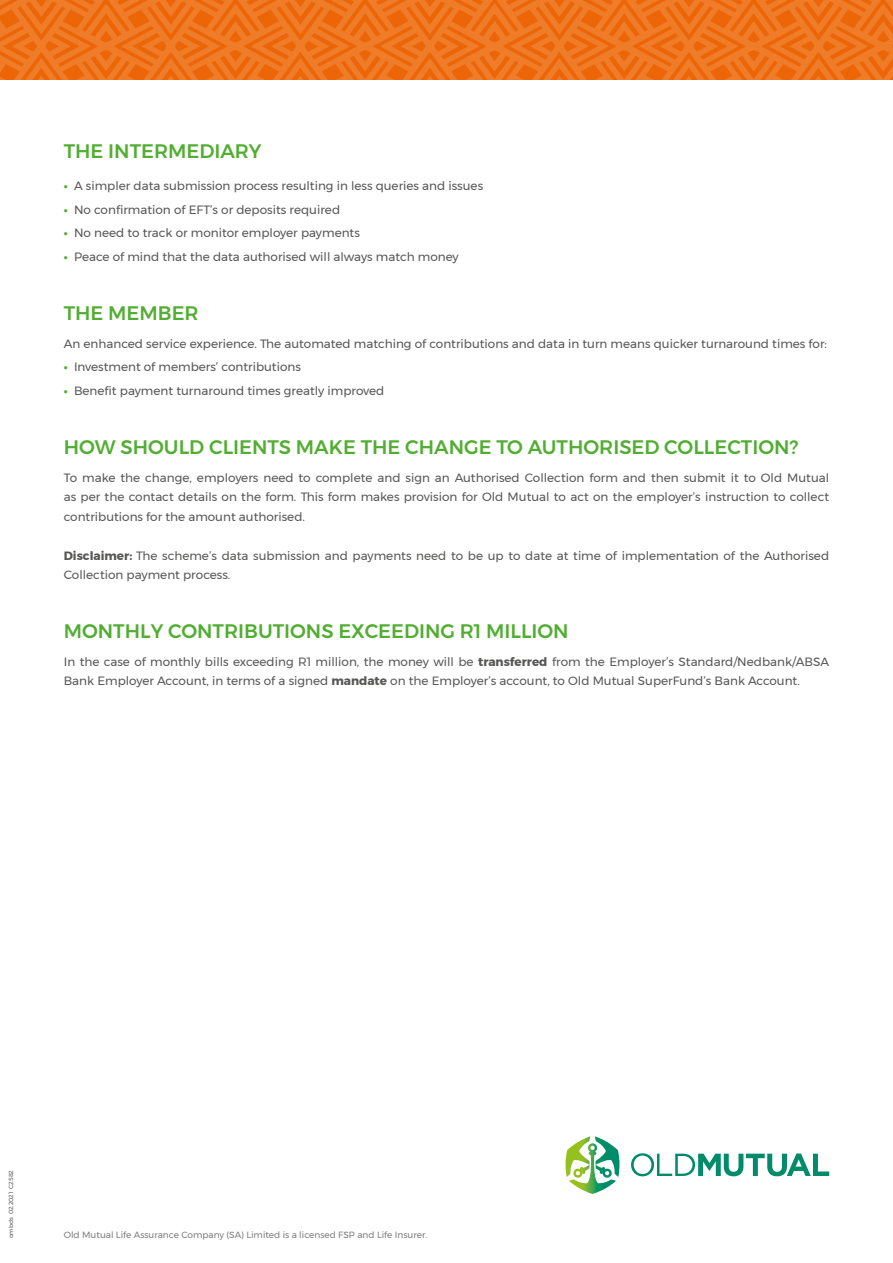
<style>
.page{position:relative;width:893px;height:1263px;background:#fff}
.page>*{position:absolute;margin:0;border:0;box-sizing:border-box;transform-origin:0 0}
.t1{font:500 19.5px "Montserrat";color:#52ae32}
.t2{font:12px/19.5px "Montserrat";color:#575756}
.t3{font:9px "Montserrat";color:#7e7e7d}
.t4{font:6px "Montserrat";color:#575756}
.s1{font-weight:700;color:#52ae32}
.s2{font-weight:700}
</style>
<div class="page">
<svg style="left:0;top:0;width:893px;height:80px;fill:#ef7b29"></svg>
<svg style="left:566px;top:1136px;width:53px;height:58px"></svg>
<svg style="left:631px;top:1153px;width:198px;height:23px"></svg>
<h1 class="t1" style="left:64px;top:135px;width:199px">THE INTERMEDIARY</h1>
<p class="t2" style="left:64px;top:176px;width:421px"><span class="s1">•</span> A simpler data submission process resulting in less queries and issues</p>
<p class="t2" style="left:64px;top:199px;width:278px"><span class="s1">•</span> No confirmation of EFT’s or deposits required</p>
<p class="t2" style="left:64px;top:223px;width:298px"><span class="s1">•</span> No need to track or monitor employer payments</p>
<p class="t2" style="left:64px;top:247px;width:396px"><span class="s1">•</span> Peace of mind that the data authorised will always match money</p>
<h1 class="t1" style="left:64px;top:297px;width:136px">THE MEMBER</h1>
<p class="t2" style="left:64px;top:333px;width:765px">An enhanced service experience. The automated matching of contributions and data in turn means quicker turnaround times for:</p>
<p class="t2" style="left:64px;top:357px;width:239px"><span class="s1">•</span> Investment of members’ contributions</p>
<p class="t2" style="left:64px;top:381px;width:322px"><span class="s1">•</span> Benefit payment turnaround times greatly improved</p>
<h1 class="t1" style="left:64px;top:431px;width:736px">HOW SHOULD CLIENTS MAKE THE CHANGE TO AUTHORISED COLLECTION?</h1>
<p class="t2" style="left:64px;top:467px;width:767px;text-align:justify">To make the change, employers need to complete and sign an Authorised Collection form and then submit it to Old Mutual as per the contact details on the form. This form makes provision for Old Mutual to act on the employer’s instruction to collect contributions for the amount authorised.</p>
<p class="t2" style="left:64px;top:545px;width:767px"><span class="s2">Disclaimer:</span> The scheme’s data submission and payments need to be up to date at time of implementation of the Authorised<br>Collection payment process.</p>
<h1 class="t1" style="left:64px;top:615px;width:506px">MONTHLY CONTRIBUTIONS EXCEEDING R1 MILLION</h1>
<p class="t2" style="left:64px;top:652px;width:767px">In the case of monthly bills exceeding R1 million, the money will be <span class="s2">transferred</span> from the Employer’s Standard/Nedbank/ABSA<br>Bank Employer Account, in terms of a signed <span class="s2">mandate</span> on the Employer’s account, to Old Mutual SuperFund’s Bank Account.</p>
<p class="t4" style="left:7px;top:1238px;width:70px;rotate:-90deg">ombds 02.2021 C2582</p>
<p class="t3" style="left:64px;top:1228px;width:365px">Old Mutual Life Assurance Company (SA) Limited is a licensed FSP and Life Insurer.</p>
</div>
